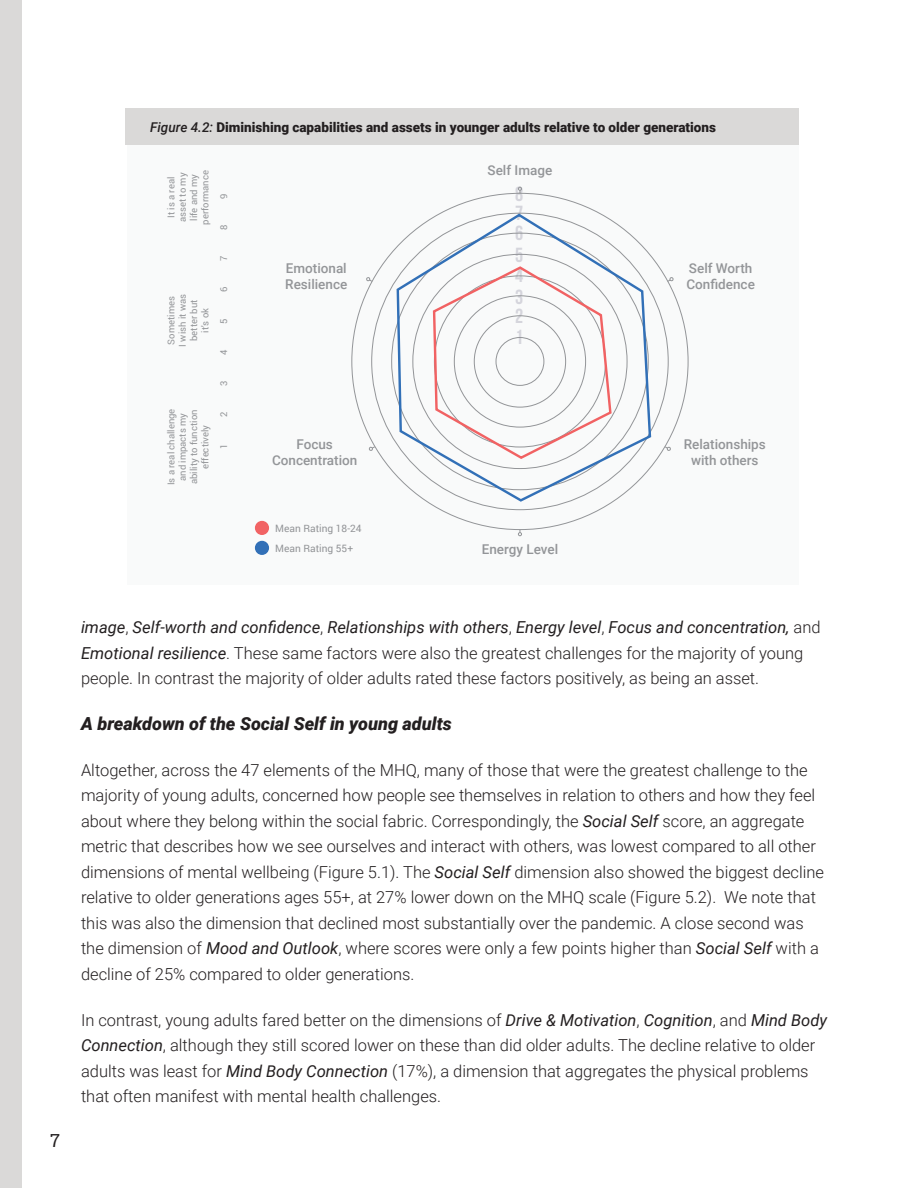
<style>
.page{position:relative;width:918px;height:1188px;background:#fff}
.page>*{position:absolute;margin:0;border:0;box-sizing:border-box;transform-origin:0 0}
.t1{font:700 20.4px/18.9px "Bebas Neue";color:#d5d5dc}
.t2{font:italic 900 18px "Roboto";color:#231f20}
.t3{font:18px "Roboto Slab";color:#231f20}
.t4{font:300 16.5px/25.5px "Roboto";color:#231f20}
.t5{font:500 13.5px/16.2px "Roboto";color:#939598;text-align:center}
.t6{font:900 13.5px "Roboto";color:#231f20}
.t7{font:10.2px/19.8px "Roboto";color:#939598}
.t8{font:9.45px/11.4px "Roboto";color:#939598;text-align:center}
.s1{font-weight:500;font-style:italic}
.s2{font-weight:400;font-style:italic}
</style>
<div class="page">
<div style="left:0;top:0;width:22px;height:1188px;background:#dad9d8"></div>
<div style="left:127px;top:136px;width:671px;height:448px;background:#f9fafa"></div>
<div style="left:125px;top:108px;width:673px;height:37px;background:#dad9d8"></div>
<svg style="left:518px;top:187px;width:4px;height:6px"></svg>
<svg style="left:518px;top:530px;width:4px;height:6px"></svg>
<div style="left:255px;top:521px;width:14px;height:14px;background:#f16364;border-radius:50%"></div>
<div style="left:255px;top:541px;width:14px;height:14px;background:#3270b7;border-radius:50%"></div>
<svg style="left:366px;top:277px;width:7px;height:5px"></svg>
<svg style="left:369px;top:446px;width:7px;height:5px"></svg>
<svg style="left:395px;top:212px;width:257px;height:291px"></svg>
<svg style="left:431px;top:265px;width:182px;height:195px"></svg>
<svg style="left:667px;top:277px;width:7px;height:5px"></svg>
<svg style="left:664px;top:446px;width:7px;height:5px"></svg>
<p class="t6" style="left:150px;top:118px;width:567px"><span class="s1">Figure 4.2:</span> Diminishing capabilities and assets in younger adults relative to older generations</p>
<p class="t8" style="left:165px;top:225px;width:56px;rotate:-90deg">It is a real asset to my life and my performance</p>
<p class="t8" style="left:218px;top:199px;width:7px;rotate:-90deg">9</p>
<p class="t8" style="left:218px;top:230px;width:7px;rotate:-90deg">8</p>
<p class="t8" style="left:165px;top:347px;width:54px;rotate:-90deg">Sometimes<br>I wish it was better but it's ok</p>
<p class="t8" style="left:218px;top:261px;width:7px;rotate:-90deg">7</p>
<p class="t8" style="left:218px;top:292px;width:7px;rotate:-90deg">6</p>
<p class="t8" style="left:218px;top:324px;width:7px;rotate:-90deg">5</p>
<p class="t8" style="left:218px;top:355px;width:7px;rotate:-90deg">4</p>
<p class="t8" style="left:165px;top:485px;width:78px;rotate:-90deg">Is a real challenge and impacts my ability to function effectively</p>
<p class="t8" style="left:218px;top:386px;width:7px;rotate:-90deg">3</p>
<p class="t8" style="left:218px;top:417px;width:7px;rotate:-90deg">2</p>
<p class="t8" style="left:218px;top:449px;width:7px;rotate:-90deg">1</p>
<p class="t5" style="left:488px;top:161px;width:66px">Self Image</p>
<p class="t1" style="left:515px;top:185px;width:10px">8<br>7</p>
<p class="t1" style="left:515px;top:223px;width:10px">6</p>
<p class="t1" style="left:515px;top:245px;width:10px">5</p>
<p class="t5" style="left:285px;top:260px;width:64px;text-align:left">Emotional<br>Resilience</p>
<p class="t5" style="left:686px;top:260px;width:70px;text-align:left">Self Worth<br>Confidence</p>
<p class="t1" style="left:515px;top:266px;width:10px">4</p>
<p class="t1" style="left:515px;top:287px;width:10px">3</p>
<p class="t1" style="left:515px;top:306px;width:10px">2</p>
<p class="t1" style="left:515px;top:327px;width:10px">1</p>
<p class="t5" style="left:272px;top:435px;width:87px">Focus<br>Concentration</p>
<p class="t5" style="left:684px;top:435px;width:84px">Relationships with others</p>
<p class="t7" style="left:275px;top:518px;width:88px">Mean Rating 18-24<br>Mean Rating 55+</p>
<p class="t5" style="left:482px;top:541px;width:78px">Energy Level</p>
<p class="t3" style="left:50px;top:1128px;width:11px">7</p>
<p class="t4" style="left:81px;top:614px;width:741px"><span class="s2">image</span>, <span class="s2">Self-worth and confidence</span>, <span class="s2">Relationships with others</span>, <span class="s2">Energy level</span>, <span class="s2">Focus and concentration,</span> and<br><span class="s2">Emotional resilience</span>. These same factors were also the greatest challenges for the majority of young people. In contrast the majority of older adults rated these factors positively, as being an asset.</p>
<p class="t2" style="left:81px;top:711px;width:372px">A breakdown of the Social Self in young adults</p>
<p class="t4" style="left:81px;top:757px;width:745px">Altogether, across the 47 elements of the MHQ, many of those that were the greatest challenge to the majority of young adults, concerned how people see themselves in relation to others and how they feel about where they belong within the social fabric. Correspondingly, the <span class="s2">Social Self</span> score, an aggregate metric that describes how we see ourselves and interact with others, was lowest compared to all other dimensions of mental wellbeing (Figure 5.1). The <span class="s2">Social Self</span> dimension also showed the biggest decline relative to older generations ages 55+, at 27% lower down on the MHQ scale (Figure 5.2). We note that this was also the dimension that declined most substantially over the pandemic. A close second was the dimension of <span class="s2">Mood and Outlook</span>, where scores were only a few points higher than <span class="s2">Social Self</span> with a decline of 25% compared to older generations.</p>
<p class="t4" style="left:81px;top:1006px;width:748px">In contrast, young adults fared better on the dimensions of <span class="s2">Drive &amp; Motivation</span>, <span class="s2">Cognition</span>, and <span class="s2">Mind Body Connection</span>, although they still scored lower on these than did older adults. The decline relative to older adults was least for <span class="s2">Mind Body Connection</span> (17%), a dimension that aggregates the physical problems that often manifest with mental health challenges.</p>
</div>
